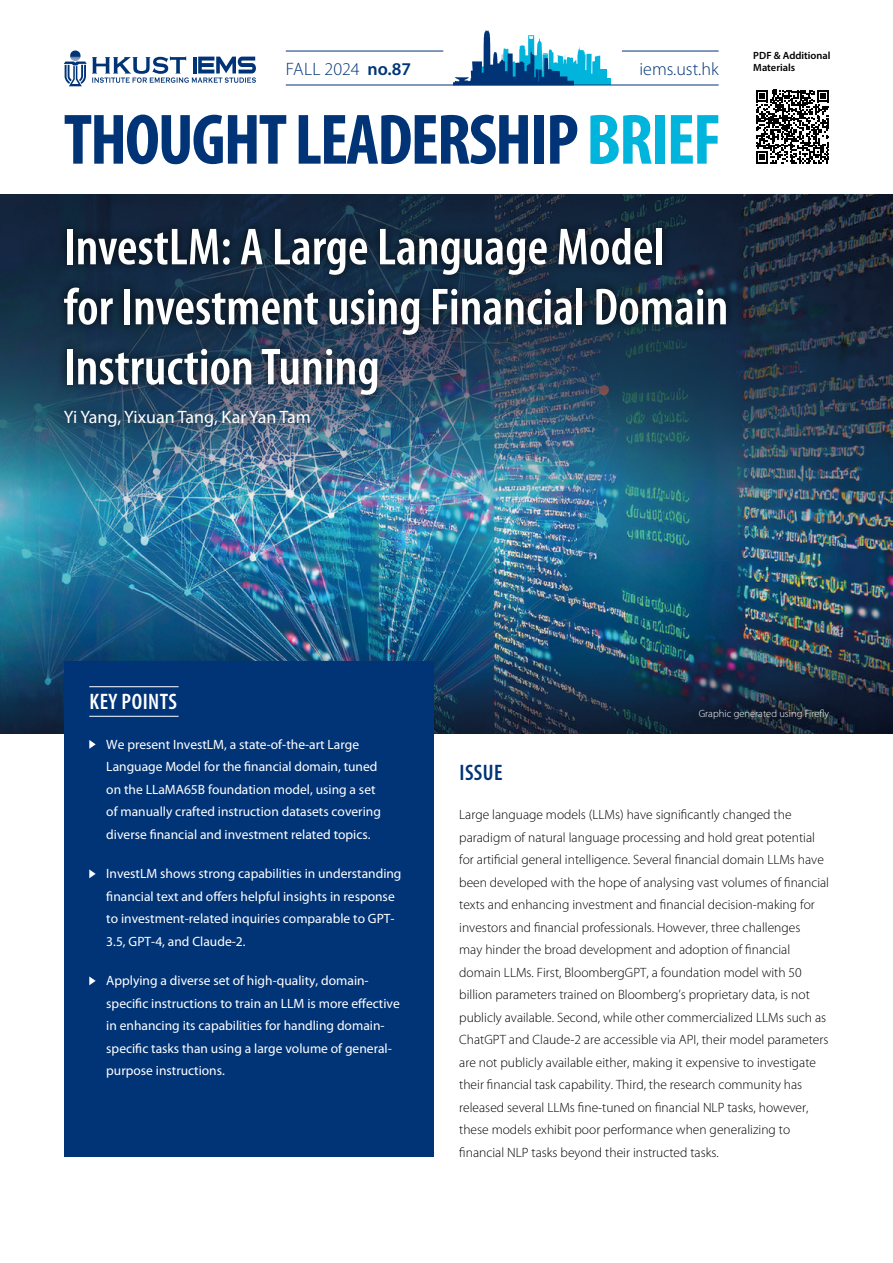
<style>
.page{position:relative;width:893px;height:1263px;background:#fff}
.page>*{position:absolute;margin:0;border:0;box-sizing:border-box;transform-origin:0 0}
.t1{font:700 condensed 72px "Myriad Pro";letter-spacing:-.03em;color:#003477}
.t2{font:600 condensed 52.5px/60px "Myriad Pro";color:#fff}
.t3{font:600 condensed 22.5px "Myriad Pro";letter-spacing:.02em;color:#fff}
.t4{font:600 condensed 22.5px "Myriad Pro";letter-spacing:.02em;color:#003477}
.t5{font:18px "Myriad Pro";color:#fff}
.t6{font:300 18px "Myriad Pro";color:#003477}
.t7{font:300 13.5px/22.5px "Myriad Pro";color:#000}
.t8{font:13.5px/22.5px "Myriad Pro";color:#fff}
.t9{font:300 10.5px "Myriad Pro";color:#fff}
.t10{font:600 10.5px/12px "Myriad Pro";color:#000}
.s1{font-weight:600}
.s2{color:#00b4dc}
</style>
<div class="page">
<img style="left:0;top:194px;width:893px;height:539px">
<hr style="left:286px;top:51px;width:157px;height:1px;background:#003477">
<svg style="left:64px;top:50px;width:192px;height:36px"></svg>
<hr style="left:622px;top:51px;width:97px;height:1px;background:#003477">
<div style="left:596px;top:70px;width:11px;height:15px;background:#00b4dc"></div>
<div style="left:599px;top:79px;width:11px;height:6px;background:#00b4dc"></div>
<svg style="left:453px;top:30px;width:147px;height:55px"></svg>
<hr style="left:286px;top:85px;width:433px;height:1px;background:#003477">
<div style="left:55px;top:401px;width:264px;height:35px;background:#000;opacity:.5"></div>
<div style="left:690px;top:700px;width:148px;height:28px;background:#000;opacity:.5"></div>
<div style="left:64px;top:661px;width:370px;height:496px;background:#003477"></div>
<svg style="left:89px;top:740px;width:7px;height:9px"></svg>
<svg style="left:89px;top:869px;width:7px;height:9px"></svg>
<svg style="left:89px;top:976px;width:7px;height:9px"></svg>
<hr style="left:89px;top:686px;width:90px;height:1px;background:#fff">
<hr style="left:89px;top:716px;width:90px;height:1px;background:#fff">
<div style="left:55px;top:219px;width:680px;height:186px;background:#000;opacity:.75"></div>
<svg style="left:756px;top:90px;width:73px;height:73px"></svg>
<h3 class="t6" style="left:286px;top:59px;width:127px">FALL 2024 <span class="s1">no.87</span></h3>
<p class="t10" style="left:753px;top:49px;width:79px">PDF &amp; Additional<br>Materials</p>
<h3 class="t6" style="left:639px;top:59px;width:81px">iems.ust.hk</h3>
<h1 class="t1" style="left:64px;top:95px;width:659px">THOUGHT LEADERSHIP <span class="s2">BRIEF</span></h1>
<h2 class="t2" style="left:64px;top:218px;width:666px">InvestLM: A Large Language Model<br>for Investment using Financial Domain<br>Instruction Tuning</h2>
<h3 class="t5" style="left:64px;top:407px;width:249px">Yi Yang, Yixuan Tang, Kar Yan Tam</h3>
<h3 class="t3" style="left:90px;top:689px;width:89px">KEY POINTS</h3>
<p class="t8" style="left:106px;top:733px;width:276px">We present InvestLM, a state-of-the-art Large Language Model for the financial domain, tuned on the LLaMA65B foundation model, using a set of manually crafted instruction datasets covering diverse financial and investment related topics.</p>
<p class="t8" style="left:106px;top:863px;width:297px">InvestLM shows strong capabilities in understanding financial text and offers helpful insights in response to investment-related inquiries comparable to GPT-3.5, GPT-4, and Claude-2.</p>
<p class="t8" style="left:106px;top:970px;width:295px">Applying a diverse set of high-quality, domain&shy;specific instructions to train an LLM is more effective in enhancing its capabilities for handling domain&shy;specific tasks than using a large volume of general&shy;purpose instructions.</p>
<p class="t9" style="left:699px;top:708px;width:132px">Graphic generated using Firefly</p>
<h3 class="t4" style="left:459px;top:760px;width:45px">ISSUE</h3>
<p class="t7" style="left:459px;top:804px;width:371px">Large language models (LLMs) have significantly changed the paradigm of natural language processing and hold great potential for artificial general intelligence. Several financial domain LLMs have been developed with the hope of analysing vast volumes of financial texts and enhancing investment and financial decision-making for investors and financial professionals. However, three challenges<br>may hinder the broad development and adoption of financial domain LLMs. First, BloombergGPT, a foundation model with 50 billion parameters trained on Bloomberg’s proprietary data, is not publicly available. Second, while other commercialized LLMs such as ChatGPT and Claude-2 are accessible via API, their model parameters are not publicly available either, making it expensive to investigate their financial task capability. Third, the research community has released several LLMs fine-tuned on financial NLP tasks, however, these models exhibit poor performance when generalizing to financial NLP tasks beyond their instructed tasks.</p>
</div>
